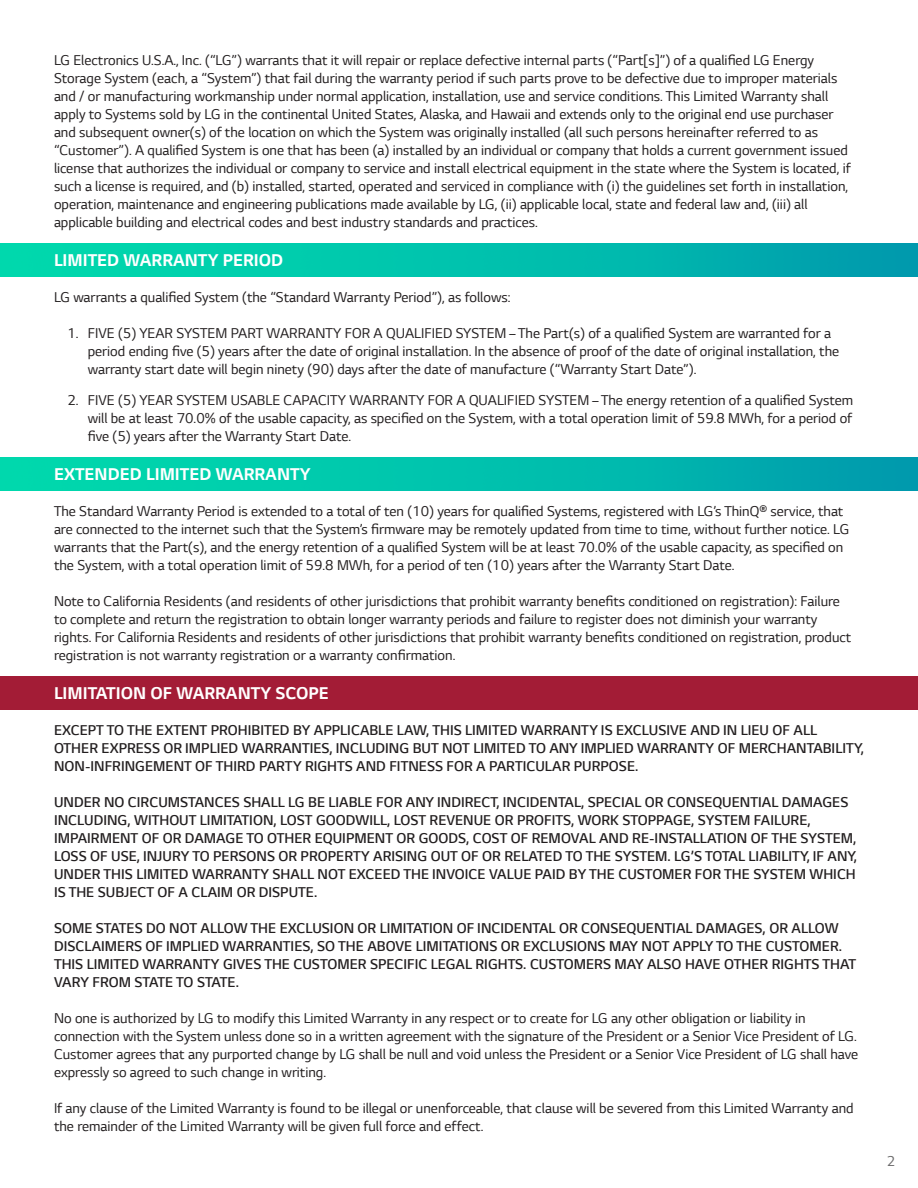
<style>
.page{position:relative;width:918px;height:1188px;background:#fff}
.page>*{position:absolute;margin:0;border:0;box-sizing:border-box;transform-origin:0 0}
.t1{font:700 18px "LG Smart";color:#fff}
.t2{font:15px/18px "LG Smart";color:#231f20}
.t3{font:300 15px/18px "LG Smart";color:#231f20}
.t4{font:15px "LG Smart";color:#6c6b6c}
</style>
<div class="page">
<img style="left:0;top:243px;width:918px;height:33px">
<img style="left:0;top:457px;width:918px;height:34px">
<div style="left:0;top:677px;width:918px;height:33px;background:#a31c36"></div>
<p class="t2" style="left:54px;top:51px;width:798px">LG Electronics U.S.A., Inc. (“LG”) warrants that it will repair or replace defective internal parts (“Part[s]”) of a qualified LG Energy Storage System (each, a “System”) that fail during the warranty period if such parts prove to be defective due to improper materials and / or manufacturing workmanship under normal application, installation, use and service conditions. This Limited Warranty shall apply to Systems sold by LG in the continental United States, Alaska, and Hawaii and extends only to the original end use purchaser and subsequent owner(s) of the location on which the System was originally installed (all such persons hereinafter referred to as “Customer”). A qualified System is one that has been (a) installed by an individual or company that holds a current government issued license that authorizes the individual or company to service and install electrical equipment in the state where the System is located, if such a license is required, and (b) installed, started, operated and serviced in compliance with (i) the guidelines set forth in installation, operation, maintenance and engineering publications made available by LG, (ii) applicable local, state and federal law and, (iii) all applicable building and electrical codes and best industry standards and practices.</p>
<p class="t1" style="left:54px;top:249px;width:231px">LIMITED WARRANTY PERIOD</p>
<p class="t2" style="left:54px;top:288px;width:458px">LG warrants a qualified System (the “Standard Warranty Period”), as follows:</p>
<p class="t2" style="left:88px;top:324px;width:753px;text-indent:-20px">1. FIVE (5) YEAR SYSTEM PART WARRANTY FOR A QUALIFIED SYSTEM – The Part(s) of a qualified System are warranted for a period ending five (5) years after the date of original installation. In the absence of proof of the date of original installation, the warranty start date will begin ninety (90) days after the date of manufacture (“Warranty Start Date”).</p>
<p class="t2" style="left:88px;top:391px;width:767px;text-align:justify;text-indent:-20px">2. FIVE (5) YEAR SYSTEM USABLE CAPACITY WARRANTY FOR A QUALIFIED SYSTEM – The energy retention of a qualified System will be at least 70.0% of the usable capacity, as specified on the System, with a total operation limit of 59.8 MWh, for a period of five (5) years after the Warranty Start Date.</p>
<p class="t1" style="left:54px;top:464px;width:258px">EXTENDED LIMITED WARRANTY</p>
<p class="t2" style="left:54px;top:502px;width:797px">The Standard Warranty Period is extended to a total of ten (10) years for qualified Systems, registered with LG’s ThinQ® service, that are connected to the internet such that the System’s firmware may be remotely updated from time to time, without further notice. LG warrants that the Part(s), and the energy retention of a qualified System will be at least 70.0% of the usable capacity, as specified on the System, with a total operation limit of 59.8 MWh, for a period of ten (10) years after the Warranty Start Date.</p>
<p class="t2" style="left:54px;top:592px;width:799px">Note to California Residents (and residents of other jurisdictions that prohibit warranty benefits conditioned on registration): Failure to complete and return the registration to obtain longer warranty periods and failure to register does not diminish your warranty rights. For California Residents and residents of other jurisdictions that prohibit warranty benefits conditioned on registration, product registration is not warranty registration or a warranty confirmation.</p>
<p class="t1" style="left:54px;top:683px;width:276px">LIMITATION OF WARRANTY SCOPE</p>
<p class="t3" style="left:54px;top:722px;width:811px">EXCEPT TO THE EXTENT PROHIBITED BY APPLICABLE LAW, THIS LIMITED WARRANTY IS EXCLUSIVE AND IN LIEU OF ALL<br>OTHER EXPRESS OR IMPLIED WARRANTIES, INCLUDING BUT NOT LIMITED TO ANY IMPLIED WARRANTY OF MERCHANTABILITY,<br>NON-INFRINGEMENT OF THIRD PARTY RIGHTS AND FITNESS FOR A PARTICULAR PURPOSE.</p>
<p class="t3" style="left:54px;top:794px;width:805px">UNDER NO CIRCUMSTANCES SHALL LG BE LIABLE FOR ANY INDIRECT, INCIDENTAL, SPECIAL OR CONSEQUENTIAL DAMAGES INCLUDING, WITHOUT LIMITATION, LOST GOODWILL, LOST REVENUE OR PROFITS, WORK STOPPAGE, SYSTEM FAILURE, IMPAIRMENT OF OR DAMAGE TO OTHER EQUIPMENT OR GOODS, COST OF REMOVAL AND RE-INSTALLATION OF THE SYSTEM, LOSS OF USE, INJURY TO PERSONS OR PROPERTY ARISING OUT OF OR RELATED TO THE SYSTEM. LG’S TOTAL LIABILITY, IF ANY, UNDER THIS LIMITED WARRANTY SHALL NOT EXCEED THE INVOICE VALUE PAID BY THE CUSTOMER FOR THE SYSTEM WHICH IS THE SUBJECT OF A CLAIM OR DISPUTE.</p>
<p class="t3" style="left:54px;top:920px;width:804px">SOME STATES DO NOT ALLOW THE EXCLUSION OR LIMITATION OF INCIDENTAL OR CONSEQUENTIAL DAMAGES, OR ALLOW DISCLAIMERS OF IMPLIED WARRANTIES, SO THE ABOVE LIMITATIONS OR EXCLUSIONS MAY NOT APPLY TO THE CUSTOMER.<br>THIS LIMITED WARRANTY GIVES THE CUSTOMER SPECIFIC LEGAL RIGHTS. CUSTOMERS MAY ALSO HAVE OTHER RIGHTS THAT VARY FROM STATE TO STATE.</p>
<p class="t2" style="left:54px;top:1009px;width:806px">No one is authorized by LG to modify this Limited Warranty in any respect or to create for LG any other obligation or liability in connection with the System unless done so in a written agreement with the signature of the President or a Senior Vice President of LG.<br>Customer agrees that any purported change by LG shall be null and void unless the President or a Senior Vice President of LG shall have expressly so agreed to such change in writing.</p>
<p class="t2" style="left:54px;top:1099px;width:801px">If any clause of the Limited Warranty is found to be illegal or unenforceable, that clause will be severed from this Limited Warranty and the remainder of the Limited Warranty will be given full force and effect.</p>
<p class="t4" style="left:887px;top:1153px;width:10px">2</p>
</div>
